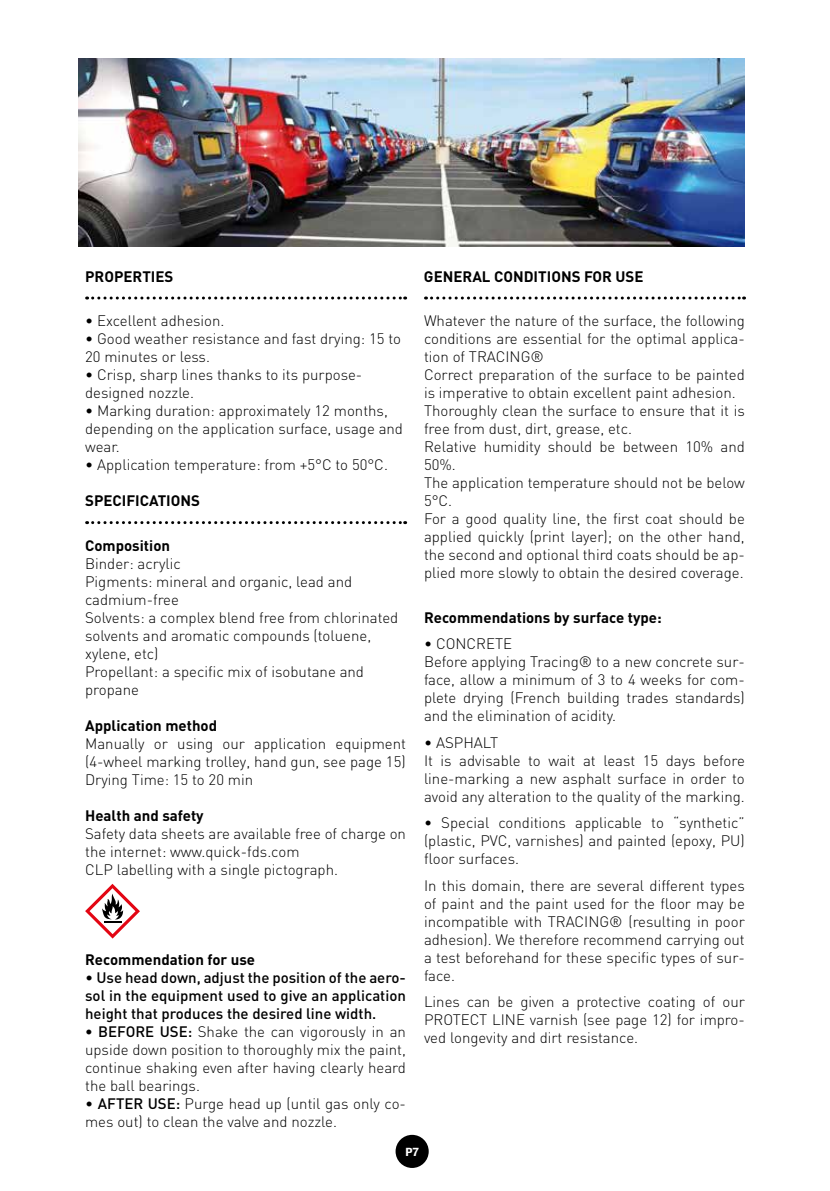
<style>
.page{position:relative;width:830px;height:1191px;background:#fff}
.page>*{position:absolute;margin:0;border:0;box-sizing:border-box;transform-origin:0 0}
.t1{font:300 15px/18px "DIN";color:#000}
.t2{font:700 15px "DIN";color:#000}
.t3{font:500 15px/18px "DIN";color:#000;text-align:justify}
.t4{font:12.3px "Knockout HTF51 Middleweight";color:#fff}
.s1{font-weight:300}
.s2{font-weight:500}
</style>
<div class="page">
<svg style="left:87px;top:296px;width:318px;height:3px"></svg>
<svg style="left:87px;top:521px;width:318px;height:3px"></svg>
<svg style="left:85px;top:883px;width:55px;height:55px"></svg>
<svg style="left:425px;top:296px;width:319px;height:3px"></svg>
<img style="left:79px;top:58px;width:665px;height:189px">
<div style="left:395px;top:1134px;width:33px;height:34px;background:#000;border-radius:50%"></div>
<p class="t2" style="left:85px;top:266px;width:90px">PROPERTIES</p>
<p class="t1" style="left:85px;top:311px;width:141px">• Excellent adhesion.</p>
<p class="t1" style="left:85px;top:329px;width:317px">• Good weather resistance and fast drying: 15 to<br>20 minutes or less.</p>
<p class="t1" style="left:85px;top:365px;width:278px">• Crisp, sharp lines thanks to its purpose&shy;designed nozzle.</p>
<p class="t1" style="left:85px;top:401px;width:319px">• Marking duration: approximately 12 months, depending on the application surface, usage and wear.</p>
<p class="t1" style="left:85px;top:455px;width:304px">• Application temperature: from +5°C to 50°C.</p>
<p class="t2" style="left:85px;top:491px;width:116px">SPECIFICATIONS</p>
<p class="t2" style="left:85px;top:535px;width:86px">Composition</p>
<p class="t1" style="left:85px;top:554px;width:314px">Binder: acrylic<br>Pigments: mineral and organic, lead and cadmium-free<br>Solvents: a complex blend free from chlorinated solvents and aromatic compounds (toluene, xylene, etc)<br>Propellant: a specific mix of isobutane and propane</p>
<p class="t2" style="left:85px;top:715px;width:133px">Application method</p>
<p class="t1" style="left:85px;top:734px;width:322px;text-align:justify">Manually or using our application equipment (4-wheel marking trolley, hand gun, see page 15)<br>Drying Time: 15 to 20 min</p>
<p class="t2" style="left:85px;top:805px;width:120px">Health and safety</p>
<p class="t1" style="left:85px;top:824px;width:322px">Safety data sheets are available free of charge on the internet: www.quick-fds.com<br>CLP labelling with a single pictograph.</p>
<p class="t2" style="left:85px;top:949px;width:171px">Recommendation for use</p>
<p class="t3" style="left:85px;top:968px;width:322px"><span class="s1">•</span> Use head down, adjust the position of the aero&shy;sol in the equipment used to give an application height that produces the desired line width.</p>
<p class="t1" style="left:85px;top:1022px;width:322px;text-align:justify"><span class="s2">• BEFORE USE:</span> Shake the can vigorously in an upside down position to thoroughly mix the paint, continue shaking even after having clearly heard the ball bearings.</p>
<p class="t1" style="left:85px;top:1094px;width:322px">• <span class="s2">AFTER USE:</span> Purge head up (until gas only co&shy;mes out) to clean the valve and nozzle.</p>
<p class="t2" style="left:424px;top:266px;width:221px">GENERAL CONDITIONS FOR USE</p>
<p class="t1" style="left:424px;top:311px;width:322px">Whatever the nature of the surface, the following conditions are essential for the optimal applica&shy;tion of TRACING®<br>Correct preparation of the surface to be painted is imperative to obtain excellent paint adhesion.<br>Thoroughly clean the surface to ensure that it is free from dust, dirt, grease, etc.<br>Relative humidity should be between 10% and 50%.<br>The application temperature should not be below 5°C.<br>For a good quality line, the first coat should be applied quickly (print layer); on the other hand, the second and optional third coats should be ap&shy;plied more slowly to obtain the desired coverage.</p>
<p class="t2" style="left:424px;top:607px;width:239px">Recommendations by surface type:</p>
<p class="t1" style="left:424px;top:634px;width:322px">• CONCRETE<br>Before applying Tracing® to a new concrete sur&shy;face, allow a minimum of 3 to 4 weeks for com&shy;plete drying (French building trades standards) and the elimination of acidity.</p>
<p class="t1" style="left:424px;top:733px;width:322px">• ASPHALT<br>It is advisable to wait at least 15 days before line-marking a new asphalt surface in order to avoid any alteration to the quality of the marking.</p>
<p class="t1" style="left:424px;top:813px;width:322px;text-align:justify">• Special conditions applicable to “synthetic” (plastic, PVC, varnishes) and painted (epoxy, PU) floor surfaces.</p>
<p class="t1" style="left:424px;top:876px;width:322px;text-align:justify">In this domain, there are several different types of paint and the paint used for the floor may be incompatible with TRACING® (resulting in poor adhesion). We therefore recommend carrying out a test beforehand for these specific types of sur&shy;face.</p>
<p class="t1" style="left:424px;top:992px;width:322px;text-align:justify">Lines can be given a protective coating of our PROTECT LINE varnish (see page 12) for impro&shy;ved longevity and dirt resistance.</p>
<p class="t4" style="left:405px;top:1145px;width:15px">P7</p>
</div>
